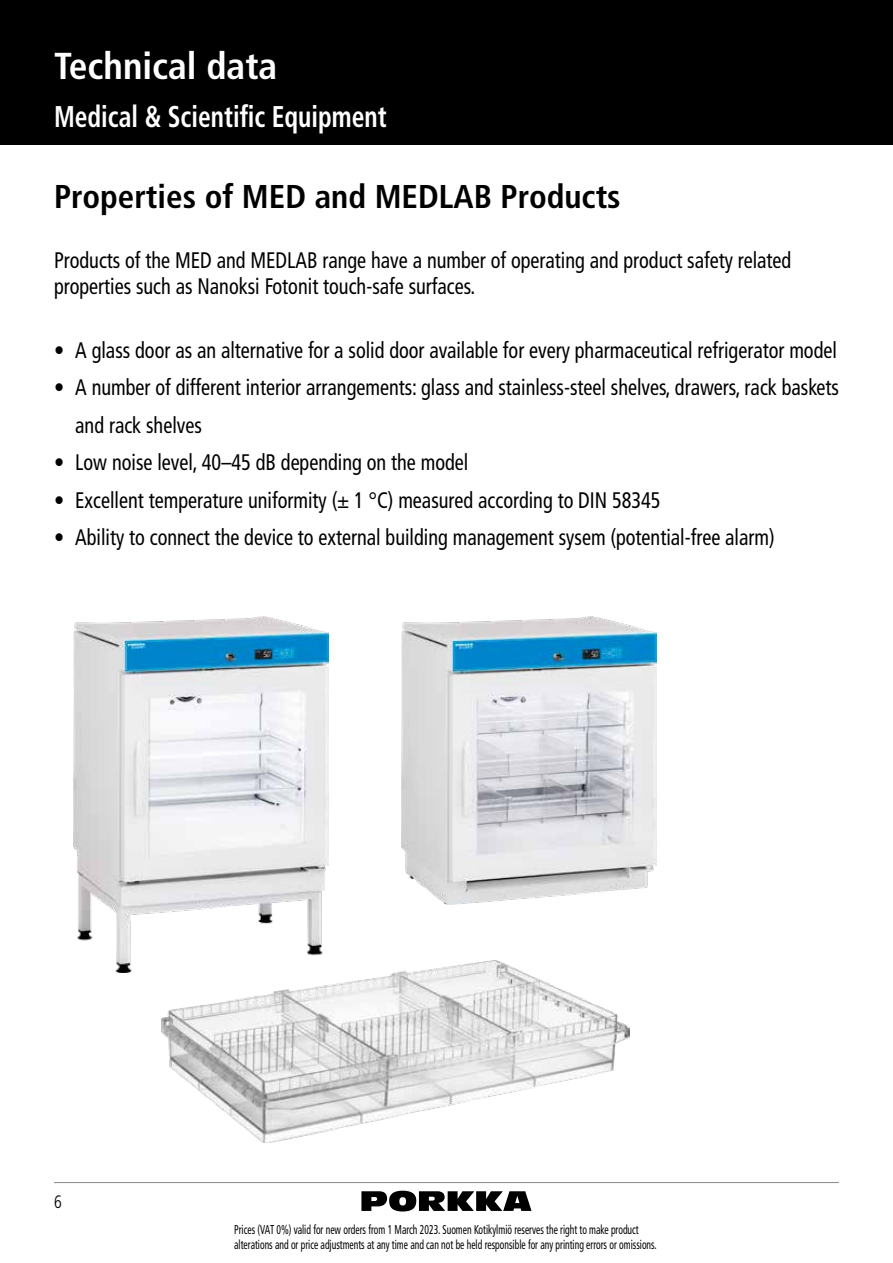
<style>
.page{position:relative;width:893px;height:1263px;background:#fff}
.page>*{position:absolute;margin:0;border:0;box-sizing:border-box;transform-origin:0 0}
.t1{font:700 condensed 37.5px "Frutiger LT Std";color:#fff}
.t2{font:700 condensed 33px "Frutiger LT Std";color:#000}
.t3{font:700 condensed 30px "Frutiger LT Std";color:#fff;scale:.85 1}
.t4{font:condensed 22.5px/26.2px "Frutiger LT Std";color:#000;scale:.9 1}
.t5{font:300 condensed 18px "Frutiger LT Std";color:#000;scale:.9 1}
.t6{font:condensed 12.75px/15px "Frutiger LT Std";color:#000;scale:.75 1}
</style>
<div class="page">
<div style="left:0;top:0;width:893px;height:145px;background:#000"></div>
<hr style="left:54px;top:1182px;width:785px;height:1px;background:#878787">
<svg style="left:361px;top:1191px;width:170px;height:20px"></svg>
<img style="left:162px;top:960px;width:467px;height:183px">
<img style="left:73px;top:616px;width:255px;height:356px">
<img style="left:402px;top:616px;width:255px;height:288px">
<h1 class="t1" style="left:54px;top:44px;width:225px">Technical data</h1>
<h3 class="t3" style="left:54px;top:99px;width:393px">Medical &amp; Scientific Equipment</h3>
<h2 class="t2" style="left:54px;top:177px;width:568px">Properties of MED and MEDLAB Products</h2>
<p class="t4" style="left:54px;top:247px;width:821px">Products of the MED and MEDLAB range have a number of operating and product safety related properties such as Nanoksi Fotonit touch-safe surfaces.</p>
<p class="t4" style="left:54px;top:337px;width:871px">• A glass door as an alternative for a solid door available for every pharmaceutical refrigerator model</p>
<p class="t4" style="left:75px;top:369px;width:850px;line-height:37.5px;text-indent:-21px">• A number of different interior arrangements: glass and stainless-steel shelves, drawers, rack baskets and rack shelves</p>
<p class="t4" style="left:54px;top:450px;width:462px">• Low noise level, 40–45 dB depending on the model</p>
<p class="t4" style="left:54px;top:487px;width:676px">• Excellent temperature uniformity (± 1 °C) measured according to DIN 58345</p>
<p class="t4" style="left:54px;top:525px;width:802px">• Ability to connect the device to external building management sysem (potential-free alarm)</p>
<p class="t5" style="left:54px;top:1191px;width:10px">6</p>
<p class="t6" style="left:234px;top:1222px;width:565px">Prices (VAT 0%) valid for new orders from 1 March 2023. Suomen Kotikylmiö reserves the right to make product alterations and or price adjustments at any time and can not be held responsible for any printing errors or omissions.</p>
</div>
